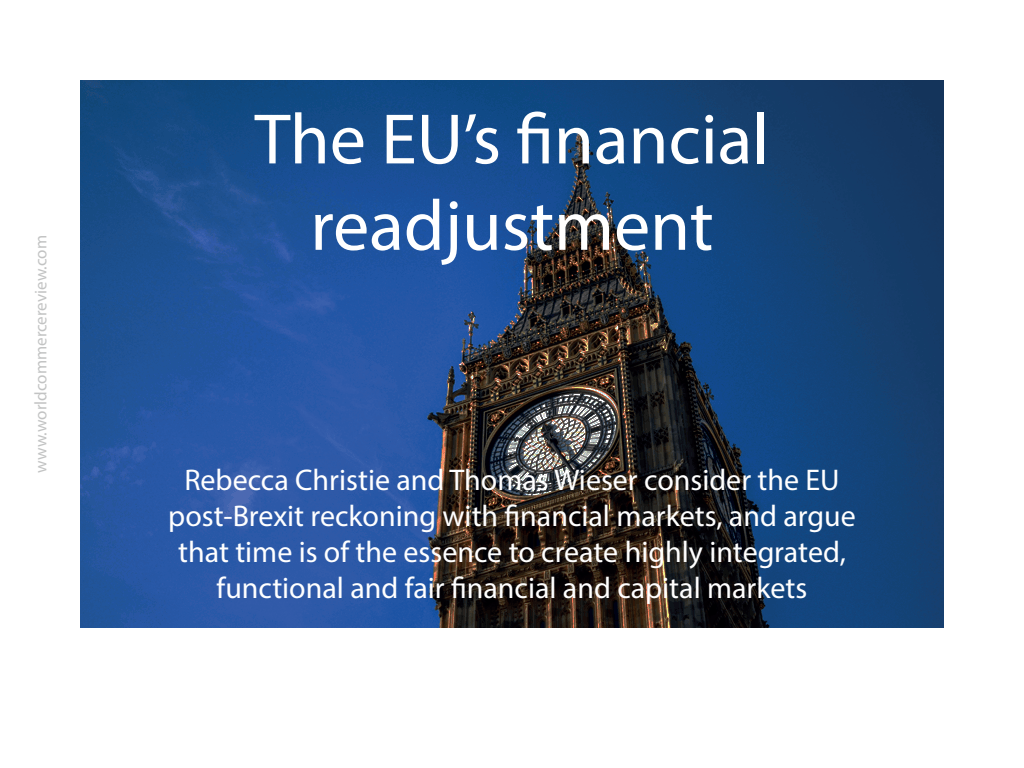
<style>
.page{position:relative;width:1024px;height:768px;background:#fff}
.page>*{position:absolute;margin:0;border:0;box-sizing:border-box;transform-origin:0 0}
.t1{font:72px/86.4px "Myriad Pro";color:#fff;text-align:center}
.t2{font:30px/36px "Myriad Pro";color:#fff;text-align:center}
.t3{font:17px "Myriad Pro";color:#c2c3c3}
</style>
<div class="page">
<img style="left:80px;top:80px;width:864px;height:548px">
<p class="t3" style="left:30px;top:473px;width:239px;rotate:-90deg">www.worldcommercereview.com</p>
<h1 class="t1" style="left:255px;top:95px;width:516px">The EU’s financial readjustment</h1>
<p class="t2" style="left:168px;top:461px;width:689px">Rebecca Christie and Thomas Wieser consider the EU post-Brexit reckoning with financial markets, and argue that time is of the essence to create highly integrated, functional and fair financial and capital markets</p>
</div>
